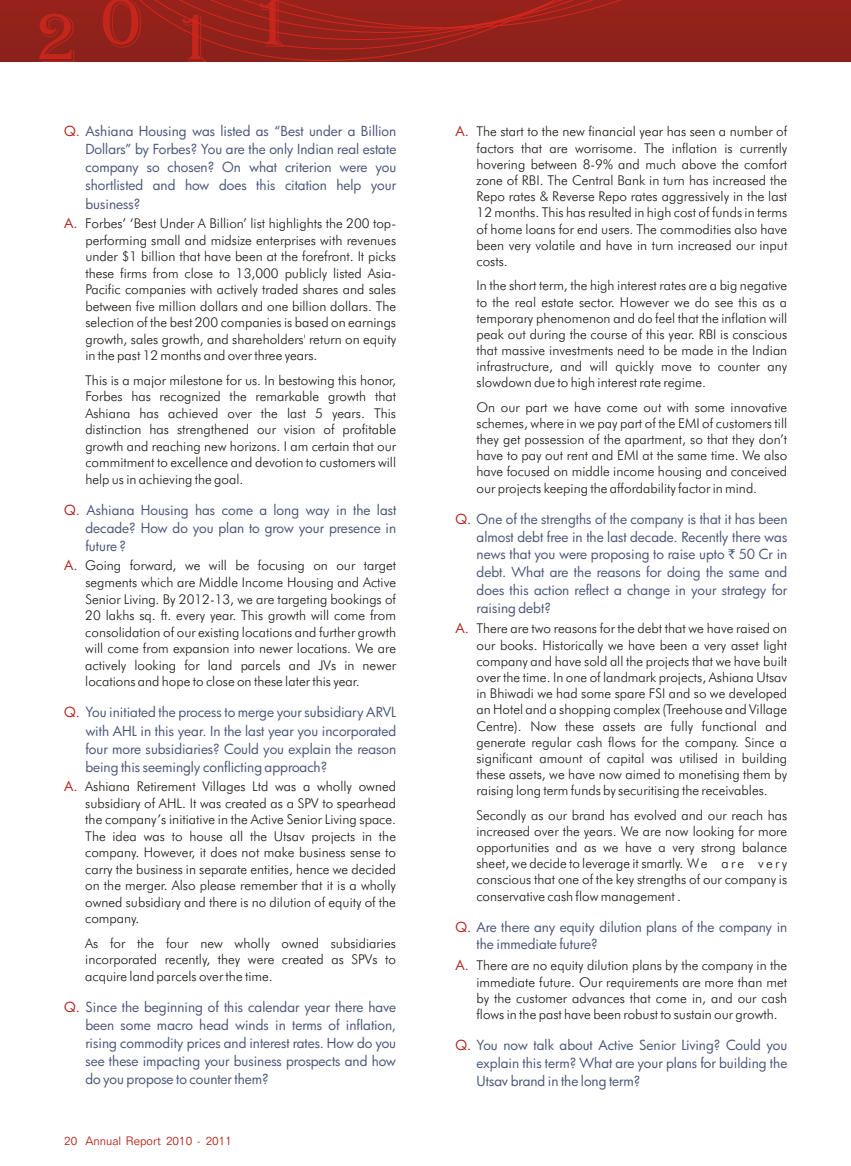
<style>
.page{position:relative;width:851px;height:1166px;background:#fff}
.page>*{position:absolute;margin:0;border:0;box-sizing:border-box;transform-origin:0 0}
.t1{font:72px "Algerian D";color:#c4261c}
.t2{font:300 13.5px/16.2px "Futura BT";color:#1f1a17;text-align:justify}
.t3{font:13.5px/18.1px "Futura";color:#4a5778;text-align:justify}
.t4{font:13.5px "Futura";color:#b0261c}
.t5{font:300 12px "Folio BT";color:#b0261c}
.s1{color:#b0261c}
.s2{font-family:"Rupee Foradian"}
</style>
<div class="page">
<div style="left:0;top:0;width:851px;height:62px;background:#8f221b"></div>
<svg style="left:211px;top:42px;width:240px;height:19px"></svg>
<svg style="left:139px;top:0;width:483px;height:42px"></svg>
<p class="t1" style="left:35px;top:-11px;width:261px">2011</p>
<p class="t3" style="left:64px;top:123px;width:333px"><span class="s1">Q.</span> Ashiana Housing was listed as “Best under a Billion</p>
<p class="t4" style="left:455px;top:126px;width:15px">A.</p>
<p class="t2" style="left:476px;top:124px;width:312px">The start to the new financial year has seen a number of factors that are worrisome. The inflation is currently hovering between 8-9% and much above the comfort zone of RBI. The Central Bank in turn has increased the Repo rates &amp; Reverse Repo rates aggressively in the last 12 months. This has resulted in high cost of funds in terms</p>
<p class="t3" style="left:85px;top:142px;width:312px">Dollars” by Forbes? You are the only Indian real estate company so chosen? On what criterion were you shortlisted and how does this citation help your business?</p>
<p class="t4" style="left:64px;top:217px;width:15px">A.</p>
<p class="t2" style="left:85px;top:216px;width:312px">Forbes’ ‘Best Under A Billion’ list highlights the 200 top-</p>
<p class="t2" style="left:476px;top:222px;width:312px">of home loans for end users. The commodities also have</p>
<p class="t2" style="left:85px;top:233px;width:312px">performing small and midsize enterprises with revenues</p>
<p class="t2" style="left:476px;top:238px;width:312px">been very volatile and have in turn increased our input</p>
<p class="t2" style="left:85px;top:250px;width:312px">under $1 billion that have been at the forefront. It picks</p>
<p class="t2" style="left:476px;top:254px;width:33px">costs.</p>
<p class="t2" style="left:85px;top:266px;width:312px">these firms from close to 13,000 publicly listed Asia-</p>
<p class="t2" style="left:476px;top:279px;width:312px">In the short term, the high interest rates are a big negative</p>
<p class="t2" style="left:85px;top:283px;width:312px">Pacific companies with actively traded shares and sales</p>
<p class="t2" style="left:476px;top:295px;width:312px">to the real estate sector. However we do see this as a</p>
<p class="t2" style="left:85px;top:299px;width:312px">between five million dollars and one billion dollars. The</p>
<p class="t2" style="left:476px;top:311px;width:312px">temporary phenomenon and do feel that the inflation will</p>
<p class="t2" style="left:85px;top:316px;width:312px">selection of the best 200 companies is based on earnings</p>
<p class="t2" style="left:476px;top:327px;width:312px">peak out during the course of this year. RBI is conscious</p>
<p class="t2" style="left:85px;top:332px;width:312px">growth, sales growth, and shareholders' return on equity</p>
<p class="t2" style="left:476px;top:343px;width:312px">that massive investments need to be made in the Indian</p>
<p class="t2" style="left:85px;top:349px;width:234px">in the past 12 months and over three years.</p>
<p class="t2" style="left:476px;top:360px;width:312px">infrastructure, and will quickly move to counter any</p>
<p class="t2" style="left:85px;top:373px;width:312px">This is a major milestone for us. In bestowing this honor,</p>
<p class="t2" style="left:476px;top:376px;width:231px">slowdown due to high interest rate regime.</p>
<p class="t2" style="left:85px;top:389px;width:312px">Forbes has recognized the remarkable growth that</p>
<p class="t2" style="left:476px;top:400px;width:312px">On our part we have come out with some innovative</p>
<p class="t2" style="left:85px;top:406px;width:312px">Ashiana has achieved over the last 5 years. This</p>
<p class="t2" style="left:476px;top:416px;width:312px">schemes, where in we pay part of the EMI of customers till</p>
<p class="t2" style="left:85px;top:422px;width:312px">distinction has strengthened our vision of profitable</p>
<p class="t2" style="left:476px;top:432px;width:312px">they get possession of the apartment, so that they don’t</p>
<p class="t2" style="left:85px;top:439px;width:312px">growth and reaching new horizons. I am certain that our</p>
<p class="t2" style="left:476px;top:449px;width:312px">have to pay out rent and EMI at the same time. We also</p>
<p class="t2" style="left:85px;top:455px;width:312px">commitment to excellence and devotion to customers will</p>
<p class="t2" style="left:476px;top:465px;width:312px">have focused on middle income housing and conceived</p>
<p class="t2" style="left:85px;top:472px;width:159px">help us in achieving the goal.</p>
<p class="t2" style="left:476px;top:481px;width:282px">our projects keeping the affordability factor in mind.</p>
<p class="t3" style="left:85px;top:502px;width:312px">Ashiana Housing has come a long way in the last decade? How do you plan to grow your presence in</p>
<p class="t4" style="left:64px;top:504px;width:17px">Q.</p>
<p class="t3" style="left:455px;top:511px;width:333px"><span class="s1">Q.</span> One of the strengths of the company is that it has been</p>
<p class="t3" style="left:476px;top:529px;width:312px">almost debt free in the last decade. Recently there was</p>
<p class="t3" style="left:85px;top:538px;width:42px">future ?</p>
<p class="t3" style="left:476px;top:547px;width:312px;line-height:17.7px">news that you were proposing to raise upto <span class="s2">`</span> 50 Cr in debt. What are the reasons for doing the same and does this action reflect a change in your strategy for raising debt?</p>
<p class="t4" style="left:64px;top:560px;width:15px">A.</p>
<p class="t2" style="left:85px;top:558px;width:312px;line-height:16.6px">Going forward, we will be focusing on our target segments which are Middle Income Housing and Active Senior Living. By 2012-13, we are targeting bookings of 20 lakhs sq. ft. every year. This growth will come from</p>
<p class="t4" style="left:455px;top:623px;width:15px">A.</p>
<p class="t2" style="left:476px;top:621px;width:312px">There are two reasons for the debt that we have raised on</p>
<p class="t2" style="left:85px;top:625px;width:312px">consolidation of our existing locations and further growth will come from expansion into newer locations. We are</p>
<p class="t2" style="left:476px;top:638px;width:312px">our books. Historically we have been a very asset light company and have sold all the projects that we have built</p>
<p class="t2" style="left:85px;top:658px;width:312px">actively looking for land parcels and JVs in newer</p>
<p class="t2" style="left:476px;top:670px;width:312px">over the time. In one of landmark projects, Ashiana Utsav</p>
<p class="t2" style="left:85px;top:674px;width:276px">locations and hope to close on these later this year.</p>
<p class="t2" style="left:476px;top:686px;width:312px">in Bhiwadi we had some spare FSI and so we developed an Hotel and a shopping complex (Treehouse and Village Centre). Now these assets are fully functional and generate regular cash flows for the company. Since a significant amount of capital was utilised in building these assets, we have now aimed to monetising them by</p>
<p class="t3" style="left:64px;top:705px;width:333px"><span class="s1">Q.</span> You initiated the process to merge your subsidiary ARVL</p>
<p class="t3" style="left:85px;top:723px;width:312px">with AHL in this year. In the last year you incorporated four more subsidiaries? Could you explain the reason being this seemingly conflicting approach?</p>
<p class="t4" style="left:64px;top:780px;width:15px">A.</p>
<p class="t2" style="left:85px;top:779px;width:312px">Ashiana Retirement Villages Ltd was a wholly owned</p>
<p class="t2" style="left:476px;top:783px;width:293px">raising long term funds by securitising the receivables.</p>
<p class="t2" style="left:85px;top:796px;width:312px">subsidiary of AHL. It was created as a SPV to spearhead</p>
<p class="t2" style="left:476px;top:808px;width:312px">Secondly as our brand has evolved and our reach has</p>
<p class="t2" style="left:85px;top:813px;width:312px">the company’s initiative in the Active Senior Living space.</p>
<p class="t2" style="left:476px;top:824px;width:312px">increased over the years. We are now looking for more</p>
<p class="t2" style="left:85px;top:829px;width:312px">The idea was to house all the Utsav projects in the</p>
<p class="t2" style="left:476px;top:840px;width:312px">opportunities and as we have a very strong balance</p>
<p class="t2" style="left:85px;top:846px;width:312px">company. However, it does not make business sense to</p>
<p class="t2" style="left:476px;top:856px;width:312px">sheet, we decide to leverage it smartly. We a r e v e r y</p>
<p class="t2" style="left:85px;top:862px;width:312px">carry the business in separate entities, hence we decided</p>
<p class="t2" style="left:476px;top:872px;width:312px">conscious that one of the key strengths of our company is</p>
<p class="t2" style="left:85px;top:879px;width:312px">on the merger. Also please remember that it is a wholly</p>
<p class="t2" style="left:476px;top:889px;width:206px">conservative cash flow management .</p>
<p class="t2" style="left:85px;top:895px;width:312px">owned subsidiary and there is no dilution of equity of the company.</p>
<p class="t2" style="left:85px;top:936px;width:312px">As for the four new wholly owned subsidiaries incorporated recently, they were created as SPVs to</p>
<p class="t3" style="left:455px;top:919px;width:333px"><span class="s1">Q.</span> Are there any equity dilution plans of the company in</p>
<p class="t4" style="left:455px;top:959px;width:15px">A.</p>
<p class="t3" style="left:476px;top:937px;width:123px">the immediate future?</p>
<p class="t2" style="left:476px;top:958px;width:312px">There are no equity dilution plans by the company in the</p>
<p class="t2" style="left:85px;top:969px;width:189px">acquire land parcels over the time.</p>
<p class="t2" style="left:476px;top:975px;width:312px">immediate future. Our requirements are more than met by the customer advances that come in, and our cash flows in the past have been robust to sustain our growth.</p>
<p class="t3" style="left:64px;top:999px;width:333px"><span class="s1">Q.</span> Since the beginning of this calendar year there have</p>
<p class="t3" style="left:85px;top:1017px;width:312px">been some macro head winds in terms of inflation, rising commodity prices and interest rates. How do you see these impacting your business prospects and how</p>
<p class="t3" style="left:455px;top:1037px;width:333px"><span class="s1">Q.</span> You now talk about Active Senior Living? Could you</p>
<p class="t3" style="left:476px;top:1055px;width:312px">explain this term? What are your plans for building the</p>
<p class="t3" style="left:85px;top:1071px;width:185px">do you propose to counter them?</p>
<p class="t3" style="left:476px;top:1073px;width:165px">Utsav brand in the long term?</p>
<p class="t5" style="left:64px;top:1135px;width:169px">20 Annual Report 2010 - 2011</p>
</div>
